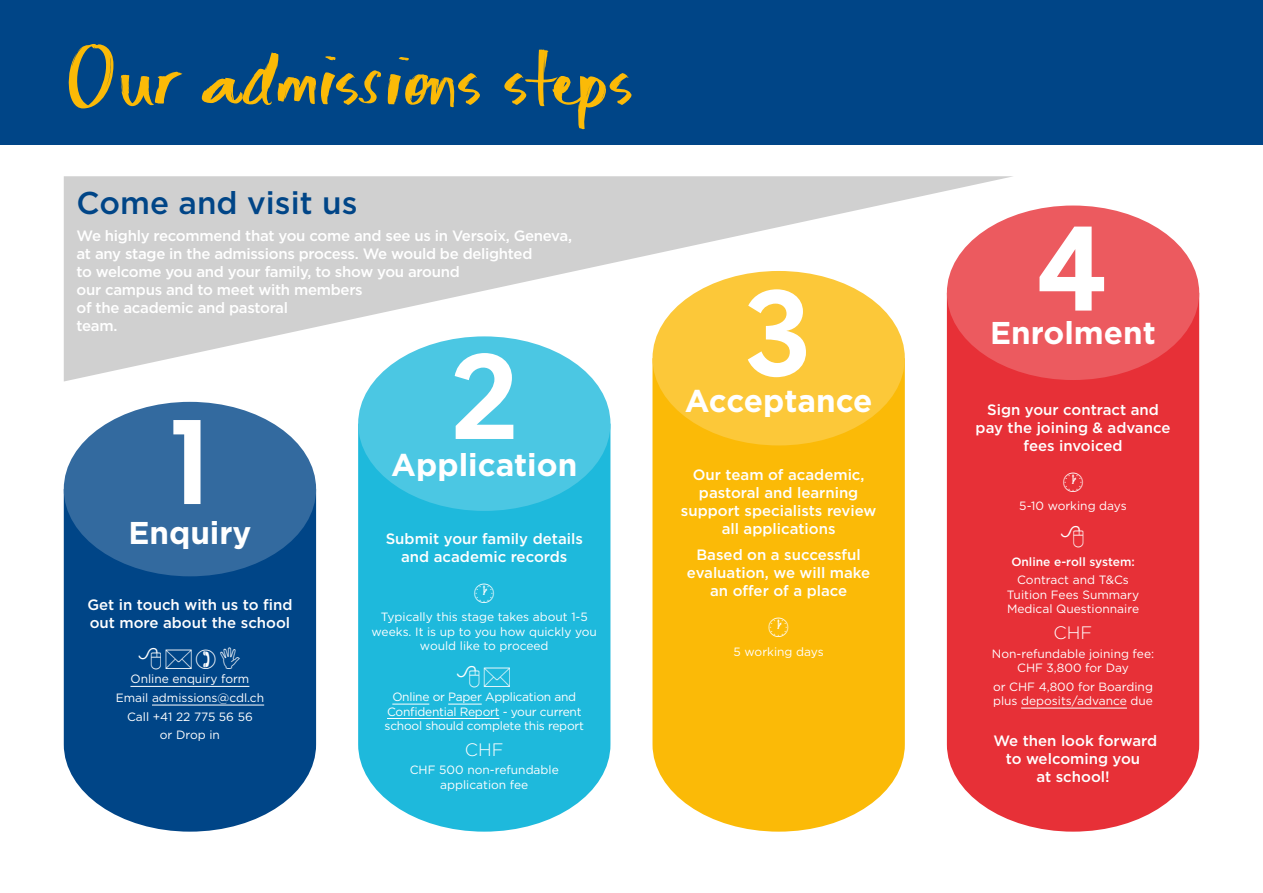
<style>
.page{position:relative;width:1263px;height:893px;background:#fff}
.page>*{position:absolute;margin:0;border:0;box-sizing:border-box;transform-origin:0 0}
.t1{font:700 120px "Buenos Aires Trial";color:#fff}
.t2{font:82.5px "MQ Carmen";color:#fbba07}
.t3{font:700 31.5px "Gotham";color:#fff}
.t4{font:500 31.5px "Gotham";color:#004587}
.t5{font:27px "Wingdings";color:#fff}
.t6{font:300 18px "Gotham";color:#fff}
.t7{font:500 15px/18px "Gotham";letter-spacing:-.01em;color:#fff;text-align:center}
.t8{font:12px/14.4px "Gotham";color:#fff;text-align:center}
.t9{font:12px/14.4px "Gotham";letter-spacing:-.02em;color:#fff;text-align:center}
.t10{font:500 12px "Gotham";color:#fff}
</style>
<div class="page">
<div style="left:0;top:0;width:1263px;height:145px;background:#004587"></div>
<div style="left:947px;top:301px;width:252px;height:531px;background:#e73037"></div>
<div style="left:652px;top:381px;width:253px;height:451px;background:#fbba07"></div>
<div style="left:358px;top:431px;width:252px;height:401px;background:#1eb9dc"></div>
<svg style="left:64px;top:497px;width:252px;height:335px;background:#12528f"></svg>
<div style="left:947px;top:206px;width:252px;height:174px;background:#ec5a5f;border-radius:50%"></div>
<div style="left:652px;top:271px;width:253px;height:174px;background:#fcc839;border-radius:50%"></div>
<div style="left:358px;top:336px;width:252px;height:175px;background:#4bc7e3;border-radius:50%"></div>
<div style="left:64px;top:402px;width:252px;height:174px;background:#336a9f;border-radius:50%"></div>
<hr style="left:130px;top:686px;width:119px;height:1px;background:#fff">
<hr style="left:152px;top:705px;width:112px;height:1px;background:#fff">
<hr style="left:392px;top:704px;width:37px;height:1px;background:#fff">
<hr style="left:448px;top:704px;width:34px;height:1px;background:#fff">
<hr style="left:387px;top:718px;width:112px;height:1px;background:#fff">
<hr style="left:1021px;top:708px;width:106px;height:1px;background:#fff">
<svg style="left:64px;top:176px;width:950px;height:205px;fill:#d0d0d0"></svg>
<div style="left:139px;top:647px;width:101px;height:22px;background:#004587"></div>
<svg style="left:457px;top:665px;width:53px;height:22px"></svg>
<svg style="left:1061px;top:525px;width:22px;height:22px"></svg>
<h2 class="t2" style="left:64px;top:28px;width:570px">Our admissions steps</h2>
<h3 class="t4" style="left:77px;top:182px;width:282px">Come and visit us</h3>
<p class="t7" style="left:77px;top:226px;width:497px;text-align:left">We highly recommend that you come and see us in Versoix, Geneva, at any stage in the admissions process. We would be delighted<br>to welcome you and your family, to show you around<br>our campus and to meet with members<br>of the academic and pastoral<br>team.</p>
<h1 class="t1" style="left:170px;top:413px;width:42px">1</h1>
<h3 class="t3" style="left:128px;top:512px;width:125px">Enquiry</h3>
<p class="t7" style="left:87px;top:596px;width:207px;text-align:left">Get in touch with us to find out more about the school</p>
<p class="t8" style="left:116px;top:670px;width:150px;line-height:18.6px">Online enquiry form<br>Email admissions@cdl.ch<br>Call +41 22 775 56 56<br>or Drop in</p>
<h1 class="t1" style="left:452px;top:348px;width:66px">2</h1>
<h3 class="t3" style="left:391px;top:444px;width:188px">Application</h3>
<p class="t7" style="left:386px;top:529px;width:199px">Submit your family details and academic records</p>
<h3 class="t5" style="left:472px;top:578px;width:26px">•</h3>
<p class="t8" style="left:372px;top:609px;width:227px">Typically this stage takes about 1-5 weeks. It is up to you how quickly you would like to proceed</p>
<p class="t9" style="left:385px;top:689px;width:201px">Online or Paper Application and<br>Confidential Report - your current school should complete this report</p>
<p class="t6" style="left:465px;top:738px;width:40px">CHF</p>
<p class="t8" style="left:410px;top:763px;width:151px">CHF 500 non-refundable application fee</p>
<h1 class="t1" style="left:748px;top:285px;width:63px">3</h1>
<h3 class="t3" style="left:685px;top:380px;width:189px">Acceptance</h3>
<p class="t7" style="left:681px;top:465px;width:197px">Our team of academic, pastoral and learning support specialists review all applications</p>
<p class="t7" style="left:687px;top:546px;width:185px">Based on a successful evaluation, we will make an offer of a place</p>
<h3 class="t5" style="left:767px;top:613px;width:26px">•</h3>
<p class="t8" style="left:734px;top:644px;width:92px">5 working days</p>
<h1 class="t1" style="left:1039px;top:220px;width:68px">4</h1>
<h3 class="t3" style="left:990px;top:312px;width:167px">Enrolment</h3>
<p class="t7" style="left:976px;top:400px;width:196px">Sign your contract and pay the joining &amp; advance fees invoiced</p>
<h3 class="t5" style="left:1061px;top:467px;width:26px">•</h3>
<p class="t8" style="left:1019px;top:499px;width:109px">5-10 working days</p>
<p class="t10" style="left:1011px;top:554px;width:125px">Online e-roll system:</p>
<p class="t8" style="left:1007px;top:573px;width:134px">Contract and T&amp;Cs<br>Tuition Fees Summary<br>Medical Questionnaire</p>
<p class="t6" style="left:1054px;top:621px;width:40px">CHF</p>
<p class="t8" style="left:992px;top:646px;width:164px">Non-refundable joining fee:<br>CHF 3,800 for Day</p>
<p class="t8" style="left:993px;top:679px;width:161px;text-align:left">or CHF 4,800 for Boarding plus deposits/advance due</p>
<p class="t7" style="left:993px;top:731px;width:165px">We then look forward to welcoming you<br>at school!</p>
</div>
